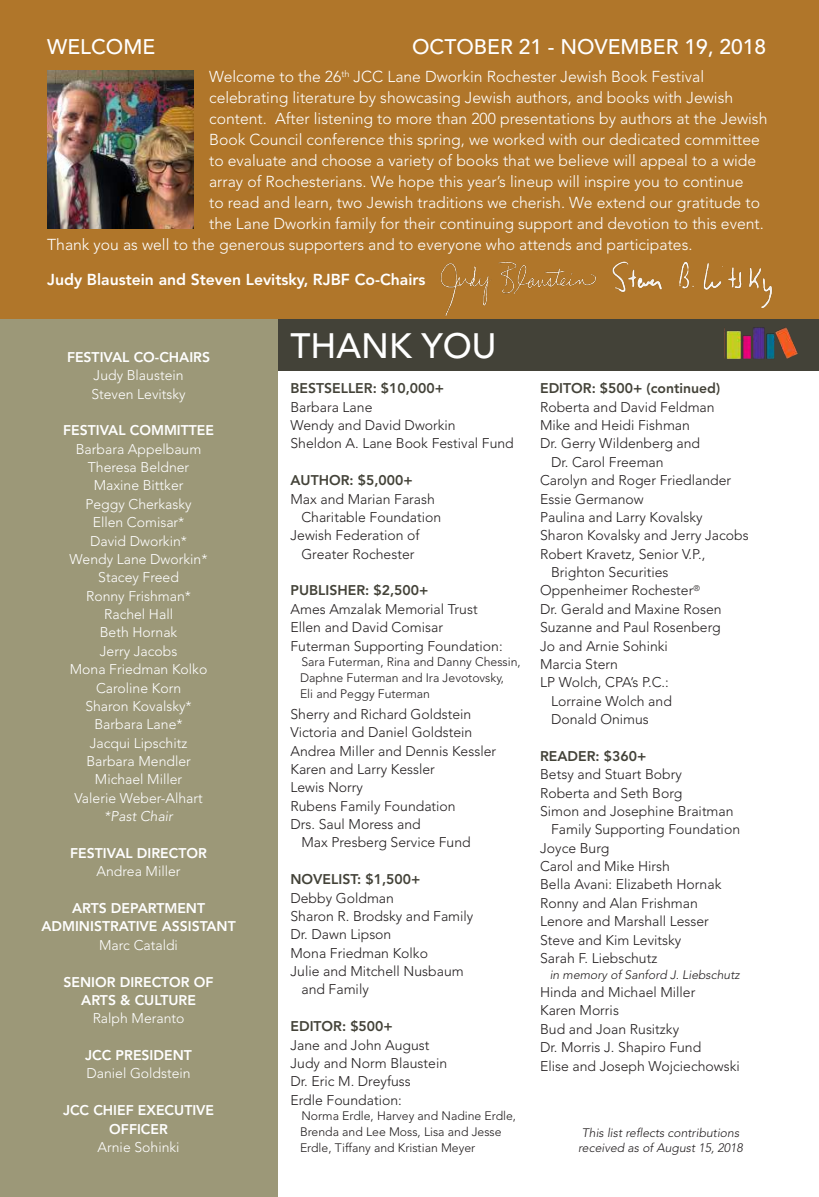
<style>
.page{position:relative;width:819px;height:1197px;background:#fff}
.page>*{position:absolute;margin:0;border:0;box-sizing:border-box;transform-origin:0 0}
.t1{font:500 35px "Avenir LT Std";color:#fff}
.t2{font:500 21px "Avenir LT Std";color:#fff}
.t3{font:300 15.75px "Avenir LT Std";color:#fff}
.t4{font:800 15.75px "Avenir LT Std";color:#fff}
.t5{font:300 14px/18.4px "Avenir LT Std";color:#231f20}
.t6{font:300 14px/18.4px "Avenir LT Std";color:#fff}
.t7{font:800 14px/18.4px "Avenir LT Std";color:#fff;text-align:center}
.t8{font:800 14px "Avenir LT Std";color:#434238}
.t9{font:300 12.25px/15.8px "Avenir LT Std";color:#231f20}
.t10{font:italic 300 12.25px/14.7px "Avenir LT Std";color:#231f20;text-align:center}
</style>
<div class="page">
<div style="left:0;top:0;width:819px;height:319px;background:#b0762a"></div>
<img style="left:47px;top:70px;width:146px;height:158px">
<div style="left:277px;top:319px;width:542px;height:52px;background:#434238"></div>
<img style="left:726px;top:327px;width:72px;height:32px">
<img style="left:440px;top:261px;width:156px;height:55px">
<img style="left:612px;top:261px;width:161px;height:47px">
<div style="left:0;top:319px;width:277px;height:878px;background:#9c9878"></div>
<h2 class="t2" style="left:47px;top:35px;width:110px">WELCOME</h2>
<h2 class="t2" style="left:412px;top:35px;width:355px">OCTOBER 21 - NOVEMBER 19, 2018</h2>
<p class="t3" style="left:209px;top:67px;width:497px">Welcome to the 26<sup>th</sup> JCC Lane Dworkin Rochester Jewish Book Festival</p>
<p class="t3" style="left:209px;top:88px;width:526px">celebrating literature by showcasing Jewish authors, and books with Jewish</p>
<p class="t3" style="left:209px;top:109px;width:560px">content. After listening to more than 200 presentations by authors at the Jewish</p>
<p class="t3" style="left:209px;top:130px;width:552px">Book Council conference this spring, we worked with our dedicated committee</p>
<p class="t3" style="left:209px;top:151px;width:549px">to evaluate and choose a variety of books that we believe will appeal to a wide</p>
<p class="t3" style="left:209px;top:172px;width:536px">array of Rochesterians. We hope this year’s lineup will inspire you to continue</p>
<p class="t3" style="left:209px;top:193px;width:552px">to read and learn, two Jewish traditions we cherish. We extend our gratitude to</p>
<p class="t3" style="left:209px;top:214px;width:556px">the Lane Dworkin family for their continuing support and devotion to this event.</p>
<p class="t3" style="left:47px;top:235px;width:647px">Thank you as well to the generous supporters and to everyone who attends and participates.</p>
<p class="t4" style="left:47px;top:270px;width:380px">Judy Blaustein and Steven Levitsky, RJBF Co-Chairs</p>
<p class="t7" style="left:67px;top:348px;width:145px">FESTIVAL CO-CHAIRS</p>
<p class="t6" style="left:91px;top:366px;width:96px">Judy Blaustein<br>Steven Levitsky</p>
<p class="t7" style="left:63px;top:421px;width:152px">FESTIVAL COMMITTEE</p>
<p class="t6" style="left:70px;top:440px;width:139px;text-align:center">Barbara Appelbaum<br>Theresa Beldner<br>Maxine Bittker<br>Peggy Cherkasky<br>Ellen Comisar*<br>David Dworkin*<br>Wendy Lane Dworkin*<br>Stacey Freed<br>Ronny Frishman*<br>Rachel Hall<br>Beth Hornak<br>Jerry Jacobs<br>Mona Friedman Kolko<br>Caroline Korn<br>Sharon Kovalsky*<br>Barbara Lane*<br>Jacqui Lipschitz<br>Barbara Mendler<br>Michael Miller<br>Valerie Weber-Alhart *Past Chair</p>
<p class="t7" style="left:70px;top:844px;width:138px">FESTIVAL DIRECTOR</p>
<p class="t6" style="left:97px;top:862px;width:85px">Andrea Miller</p>
<p class="t7" style="left:41px;top:899px;width:196px">ARTS DEPARTMENT<br>ADMINISTRATIVE ASSISTANT</p>
<p class="t6" style="left:99px;top:936px;width:80px">Marc Cataldi</p>
<p class="t7" style="left:64px;top:973px;width:152px">SENIOR DIRECTOR OF<br>ARTS &amp; CULTURE</p>
<p class="t6" style="left:93px;top:1009px;width:93px">Ralph Meranto</p>
<p class="t7" style="left:85px;top:1046px;width:108px">JCC PRESIDENT</p>
<p class="t6" style="left:86px;top:1064px;width:106px">Daniel Goldstein</p>
<p class="t7" style="left:63px;top:1101px;width:153px">JCC CHIEF EXECUTIVE<br>OFFICER</p>
<p class="t6" style="left:98px;top:1138px;width:83px">Arnie Sohinki</p>
<h1 class="t1" style="left:290px;top:325px;width:208px">THANK YOU</h1>
<p class="t8" style="left:290px;top:380px;width:155px">BESTSELLER: $10,000+</p>
<p class="t5" style="left:290px;top:398px;width:225px">Barbara Lane<br>Wendy and David Dworkin<br>Sheldon A. Lane Book Festival Fund</p>
<p class="t8" style="left:290px;top:472px;width:124px">AUTHOR: $5,000+</p>
<p class="t5" style="left:290px;top:490px;width:146px">Max and Marian Farash</p>
<p class="t5" style="left:301px;top:508px;width:141px">Charitable Foundation</p>
<p class="t5" style="left:290px;top:526px;width:131px">Jewish Federation of</p>
<p class="t5" style="left:301px;top:545px;width:115px">Greater Rochester</p>
<p class="t8" style="left:290px;top:582px;width:139px">PUBLISHER: $2,500+</p>
<p class="t5" style="left:290px;top:600px;width:214px">Ames Amzalak Memorial Trust<br>Ellen and David Comisar<br>Futerman Supporting Foundation:</p>
<p class="t9" style="left:300px;top:654px;width:222px">Sara Futerman, Rina and Danny Chessin,<br>Daphne Futerman and Ira Jevotovsky,<br>Eli and Peggy Futerman</p>
<p class="t5" style="left:290px;top:705px;width:182px">Sherry and Richard Goldstein</p>
<p class="t5" style="left:290px;top:723px;width:183px">Victoria and Daniel Goldstein</p>
<p class="t5" style="left:290px;top:742px;width:207px">Andrea Miller and Dennis Kessler</p>
<p class="t5" style="left:290px;top:760px;width:146px">Karen and Larry Kessler</p>
<p class="t5" style="left:290px;top:778px;width:74px">Lewis Norry</p>
<p class="t5" style="left:290px;top:797px;width:167px">Rubens Family Foundation</p>
<p class="t5" style="left:290px;top:815px;width:132px">Drs. Saul Moress and</p>
<p class="t5" style="left:301px;top:833px;width:171px">Max Presberg Service Fund</p>
<p class="t8" style="left:290px;top:871px;width:131px">NOVELIST: $1,500+</p>
<p class="t5" style="left:290px;top:889px;width:105px">Debby Goldman</p>
<p class="t5" style="left:290px;top:907px;width:184px">Sharon R. Brodsky and Family</p>
<p class="t5" style="left:290px;top:925px;width:102px">Dr. Dawn Lipson</p>
<p class="t5" style="left:290px;top:944px;width:139px">Mona Friedman Kolko</p>
<p class="t5" style="left:290px;top:962px;width:175px">Julie and Mitchell Nusbaum</p>
<p class="t5" style="left:301px;top:980px;width:69px">and Family</p>
<p class="t8" style="left:290px;top:1018px;width:104px">EDITOR: $500+</p>
<p class="t5" style="left:290px;top:1036px;width:158px">Jane and John August<br>Judy and Norm Blaustein<br>Dr. Eric M. Dreyfuss<br>Erdle Foundation:</p>
<p class="t9" style="left:300px;top:1108px;width:218px">Norma Erdle, Harvey and Nadine Erdle,<br>Brenda and Lee Moss, Lisa and Jesse<br>Erdle, Tiffany and Kristian Meyer</p>
<p class="t8" style="left:540px;top:380px;width:182px">EDITOR: $500+ (continued)</p>
<p class="t5" style="left:540px;top:398px;width:176px">Roberta and David Feldman</p>
<p class="t5" style="left:540px;top:416px;width:151px">Mike and Heidi Fishman</p>
<p class="t5" style="left:540px;top:434px;width:162px">Dr. Gerry Wildenberg and</p>
<p class="t5" style="left:551px;top:453px;width:114px">Dr. Carol Freeman</p>
<p class="t5" style="left:540px;top:471px;width:193px">Carolyn and Roger Friedlander</p>
<p class="t5" style="left:540px;top:490px;width:105px">Essie Germanow</p>
<p class="t5" style="left:540px;top:508px;width:164px">Paulina and Larry Kovalsky</p>
<p class="t5" style="left:540px;top:526px;width:210px">Sharon Kovalsky and Jerry Jacobs</p>
<p class="t5" style="left:540px;top:545px;width:167px">Robert Kravetz, Senior V.P.,</p>
<p class="t5" style="left:551px;top:563px;width:119px">Brighton Securities</p>
<p class="t5" style="left:540px;top:581px;width:161px">Oppenheimer Rochester<sup>®</sup></p>
<p class="t5" style="left:540px;top:600px;width:183px">Dr. Gerald and Maxine Rosen</p>
<p class="t5" style="left:540px;top:618px;width:182px">Suzanne and Paul Rosenberg</p>
<p class="t5" style="left:540px;top:637px;width:129px">Jo and Arnie Sohinki</p>
<p class="t5" style="left:540px;top:655px;width:79px">Marcia Stern</p>
<p class="t5" style="left:540px;top:673px;width:130px">LP Wolch, CPA’s P.C.:</p>
<p class="t5" style="left:551px;top:692px;width:122px">Lorraine Wolch and</p>
<p class="t5" style="left:551px;top:710px;width:99px">Donald Onimus</p>
<p class="t8" style="left:540px;top:748px;width:108px">READER: $360+</p>
<p class="t5" style="left:540px;top:765px;width:143px">Betsy and Stuart Bobry</p>
<p class="t5" style="left:540px;top:784px;width:144px">Roberta and Seth Borg</p>
<p class="t5" style="left:540px;top:802px;width:195px">Simon and Josephine Braitman</p>
<p class="t5" style="left:551px;top:820px;width:191px">Family Supporting Foundation</p>
<p class="t5" style="left:540px;top:839px;width:71px">Joyce Burg</p>
<p class="t5" style="left:540px;top:857px;width:131px">Carol and Mike Hirsh</p>
<p class="t5" style="left:540px;top:875px;width:183px">Bella Avani: Elizabeth Hornak</p>
<p class="t5" style="left:540px;top:894px;width:159px">Ronny and Alan Frishman</p>
<p class="t5" style="left:540px;top:912px;width:170px">Lenore and Marshall Lesser</p>
<p class="t5" style="left:540px;top:931px;width:143px">Steve and Kim Levitsky</p>
<p class="t5" style="left:540px;top:949px;width:119px">Sarah F. Liebschutz</p>
<p class="t10" style="left:550px;top:967px;width:191px">in memory of Sanford J. Liebschutz</p>
<p class="t5" style="left:540px;top:983px;width:201px">Hinda and Michael Miller<br>Karen Morris<br>Bud and Joan Rusitzky<br>Dr. Morris J. Shapiro Fund<br>Elise and Joseph Wojciechowski</p>
<p class="t10" style="left:578px;top:1126px;width:166px">This list reflects contributions received as of August 15, 2018</p>
</div>
